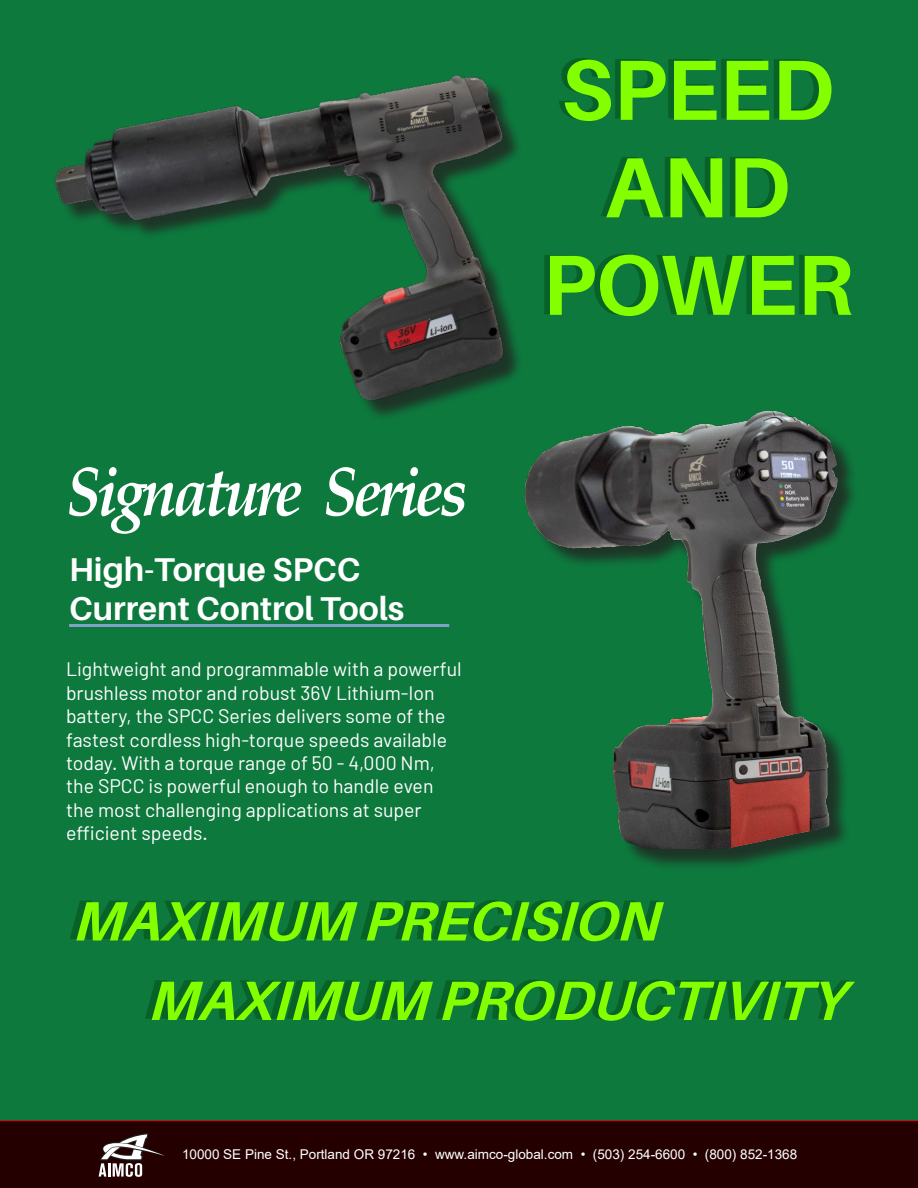
<style>
.page{position:relative;width:918px;height:1188px;background:#0d793d}
.page>*{position:absolute;margin:0;border:0;box-sizing:border-box;transform-origin:0 0}
.Green_headline{font:700 85.5px "Aileron";color:#84ff00}
.t1{font:italic 700 55.5px "Aileron";color:#84ff00}
.t2{font:700 33px/39.6px "Aileron";color:#fff}
.t3{font:19.5px/23.4px "Barlow";color:#fff}
.t4{font:13.5px "Arial";color:#fff}
</style>
<div class="page">
<img style="left:54px;top:75px;width:465px;height:342px">
<div style="left:528px;top:413px;width:331px;height:458px;background:#231f20;opacity:.75"></div>
<img style="left:500px;top:399px;width:355px;height:450px">
<div style="left:544px;top:58px;width:302px;height:257px;background:#034a0f;opacity:.5"></div>
<svg style="left:69px;top:467px;width:232px;height:67px"></svg>
<svg style="left:326px;top:467px;width:139px;height:49px"></svg>
<hr style="left:69px;top:624px;width:380px;height:3px;background:#7ea2c6">
<div style="left:71px;top:900px;width:778px;height:119px;background:#034a0f;opacity:.5"></div>
<div style="left:0;top:1121px;width:918px;height:67px;background:#250000"></div>
<svg style="left:99px;top:1133px;width:67px;height:44px;background:#664f4f"></svg>
<p class="Green_headline" style="left:561px;top:42px;width:275px">SPEED</p>
<p class="Green_headline" style="left:605px;top:140px;width:187px">AND</p>
<p class="Green_headline" style="left:542px;top:237px;width:312px">POWER</p>
<p class="t2" style="left:69px;top:549px;width:337px">High-Torque SPCC<br>Current Control Tools</p>
<p class="t3" style="left:66px;top:657px;width:397px">Lightweight and programmable with a powerful brushless motor and robust 36V Lithium-Ion battery, the SPCC Series delivers some of the fastest cordless high-torque speeds available today. With a torque range of 50 - 4,000 Nm, the SPCC is powerful enough to handle even the most challenging applications at super efficient speeds.</p>
<p class="t1" style="left:71px;top:890px;width:604px">MAXIMUM PRECISION</p>
<p class="t1" style="left:147px;top:970px;width:715px">MAXIMUM PRODUCTIVITY</p>
<p class="t4" style="left:182px;top:1145px;width:617px">10000 SE Pine St., Portland OR 97216 • www.aimco-global.com • (503) 254-6600 • (800) 852-1368</p>
</div>
